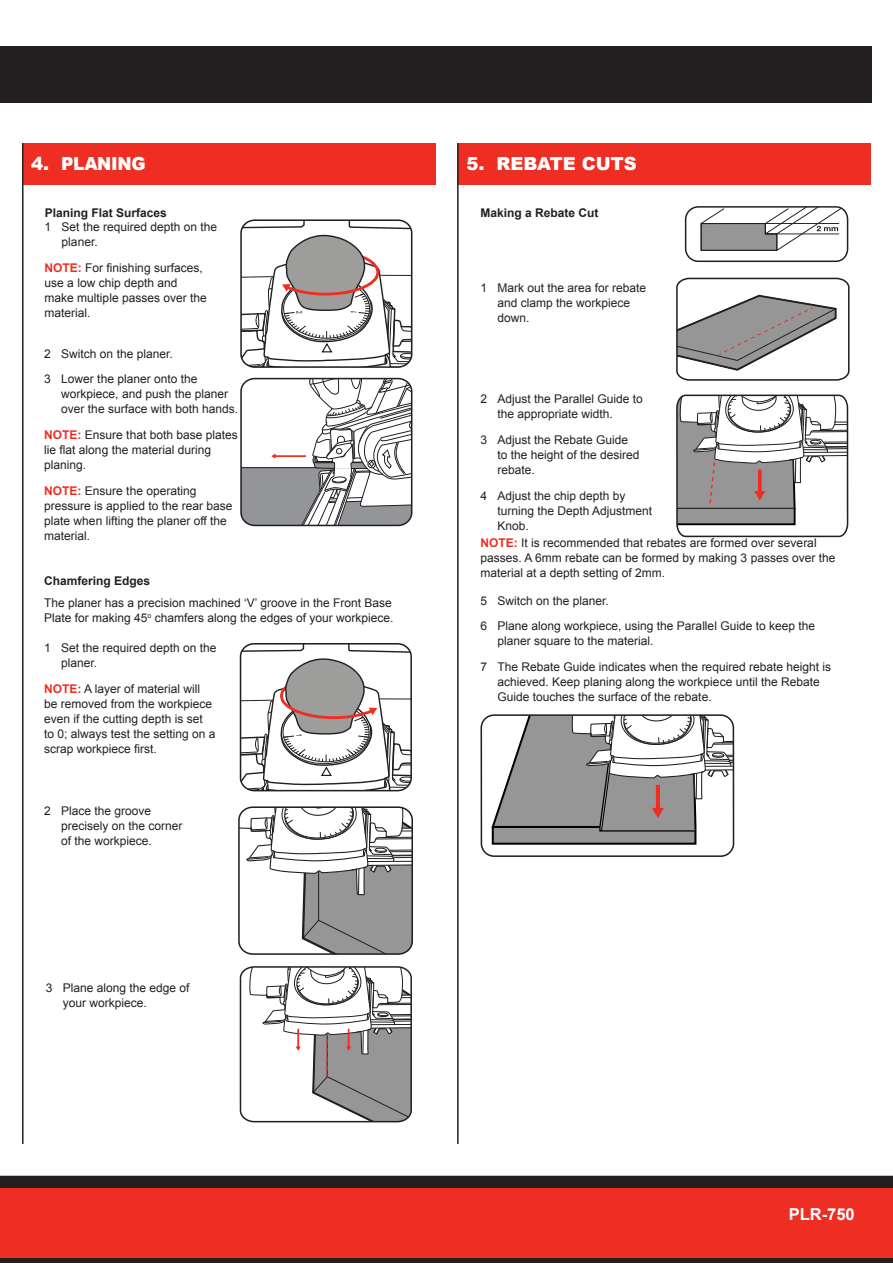
<style>
.page{position:relative;width:893px;height:1263px;background:#fff}
.page>*{position:absolute;margin:0;border:0;box-sizing:border-box;transform-origin:0 0}
.Body_Text_Heads{font:900 18px "Arial";color:#fff}
.Body_Text_Heads-2{font:900 18px "Arial";letter-spacing:-.02em;color:#fff}
.Body_Text_Main_Head{font:700 16.5px "Arial";color:#fff}
.Instructions_Body_Te{font:12px/15px "Arial";color:#231f20}
.Instructions_Body_Te-2{font:700 12px "Arial";color:#231f20}
.s1{font-weight:700;color:#ee2e22}
</style>
<div class="page">
<svg style="left:0;top:1175px;width:893px;height:88px;background:#362828"></svg>
<div style="left:0;top:1188px;width:893px;height:69px;background:#ee2e22"></div>
<div style="left:0;top:46px;width:872px;height:57px;background:#231f20"></div>
<div style="left:23px;top:143px;width:413px;height:41px;background:#ee2e22"></div>
<div style="left:458px;top:143px;width:413px;height:41px;background:#ee2e22"></div>
<hr style="left:22px;top:143px;width:2px;height:1001px;background:#231f20">
<hr style="left:457px;top:143px;width:2px;height:1001px;background:#231f20">
<svg style="left:491px;top:717px;width:242px;height:128px"></svg>
<div style="left:480px;top:714px;width:254px;height:143px;border:2px solid #231f20;border-radius:13px"></div>
<svg style="left:676px;top:394px;width:173px;height:144px"></svg>
<svg style="left:239px;top:966px;width:173px;height:157px"></svg>
<svg style="left:242px;top:379px;width:170px;height:146px"></svg>
<div style="left:240px;top:378px;width:172px;height:148px;border:2px solid #231f20;border-radius:13px"></div>
<svg style="left:700px;top:207px;width:148px;height:44px"></svg>
<div style="left:685px;top:206px;width:163px;height:56px;border:2px solid #231f20;border-radius:13px"></div>
<svg style="left:676px;top:277px;width:174px;height:104px"></svg>
<svg style="left:241px;top:809px;width:170px;height:143px"></svg>
<div style="left:238px;top:806px;width:175px;height:149px;border:2px solid #231f20;border-radius:13px"></div>
<svg style="left:241px;top:644px;width:170px;height:147px"></svg>
<svg style="left:241px;top:220px;width:171px;height:147px"></svg>
<p class="Body_Text_Heads-2" style="left:31px;top:151px;width:116px">4. PLANING</p>
<p class="Body_Text_Heads" style="left:466px;top:151px;width:172px">5. REBATE CUTS</p>
<p class="Instructions_Body_Te-2" style="left:45px;top:204px;width:124px">Planing Flat Surfaces</p>
<p class="Instructions_Body_Te-2" style="left:480px;top:204px;width:120px">Making a Rebate Cut</p>
<p class="Instructions_Body_Te" style="left:62px;top:219px;width:157px;text-indent:-17px">1 Set the required depth on the planer.</p>
<p class="Instructions_Body_Te" style="left:45px;top:260px;width:164px"><span class="s1">NOTE:</span> For finishing surfaces, use a low chip depth and make multiple passes over the material.</p>
<p class="Instructions_Body_Te" style="left:44px;top:346px;width:130px">2 Switch on the planer.</p>
<p class="Instructions_Body_Te" style="left:61px;top:372px;width:178px;text-indent:-17px">3 Lower the planer onto the workpiece, and push the planer over the surface with both hands.</p>
<p class="Instructions_Body_Te" style="left:44px;top:427px;width:195px"><span class="s1">NOTE:</span> Ensure that both base plates lie flat along the material during planing.</p>
<p class="Instructions_Body_Te" style="left:44px;top:483px;width:190px"><span class="s1">NOTE:</span> Ensure the operating pressure is applied to the rear base plate when lifting the planer off the material.</p>
<p class="Instructions_Body_Te-2" style="left:44px;top:572px;width:108px">Chamfering Edges</p>
<p class="Instructions_Body_Te" style="left:44px;top:595px;width:351px">The planer has a precision machined ‘V’ groove in the Front Base<br>Plate for making 45<sup>o</sup> chamfers along the edges of your workpiece.</p>
<p class="Instructions_Body_Te" style="left:61px;top:640px;width:157px;text-indent:-17px">1 Set the required depth on the planer.</p>
<p class="Instructions_Body_Te" style="left:44px;top:681px;width:173px"><span class="s1">NOTE:</span> A layer of material will be removed from the workpiece even if the cutting depth is set to 0; always test the setting on a scrap workpiece first.</p>
<p class="Instructions_Body_Te" style="left:61px;top:803px;width:123px;text-indent:-17px">2 Place the groove precisely on the corner of the workpiece.</p>
<p class="Instructions_Body_Te" style="left:63px;top:981px;width:128px;text-indent:-17px">3 Plane along the edge of your workpiece.</p>
<p class="Instructions_Body_Te" style="left:497px;top:280px;width:150px;text-indent:-17px">1 Mark out the area for rebate and clamp the workpiece down.</p>
<p class="Instructions_Body_Te" style="left:497px;top:392px;width:147px;text-indent:-17px">2 Adjust the Parallel Guide to the appropriate width.</p>
<p class="Instructions_Body_Te" style="left:497px;top:432px;width:144px;text-indent:-17px">3 Adjust the Rebate Guide to the height of the desired rebate.</p>
<p class="Instructions_Body_Te" style="left:497px;top:488px;width:156px;text-indent:-17px">4 Adjust the chip depth by turning the Depth Adjustment<br>Knob.</p>
<p class="Instructions_Body_Te" style="left:480px;top:535px;width:356px"><span class="s1">NOTE:</span> It is recommended that rebates are formed over several passes. A 6mm rebate can be formed by making 3 passes over the material at a depth setting of 2mm.</p>
<p class="Instructions_Body_Te" style="left:480px;top:593px;width:130px">5 Switch on the planer.</p>
<p class="Instructions_Body_Te" style="left:497px;top:619px;width:319px;text-indent:-17px">6 Plane along workpiece, using the Parallel Guide to keep the planer square to the material.</p>
<p class="Instructions_Body_Te" style="left:497px;top:659px;width:335px;text-indent:-17px">7 The Rebate Guide indicates when the required rebate height is achieved. Keep planing along the workpiece until the Rebate<br>Guide touches the surface of the rebate.</p>
<p class="Body_Text_Main_Head" style="left:789px;top:1203px;width:68px">PLR-750</p>
</div>
